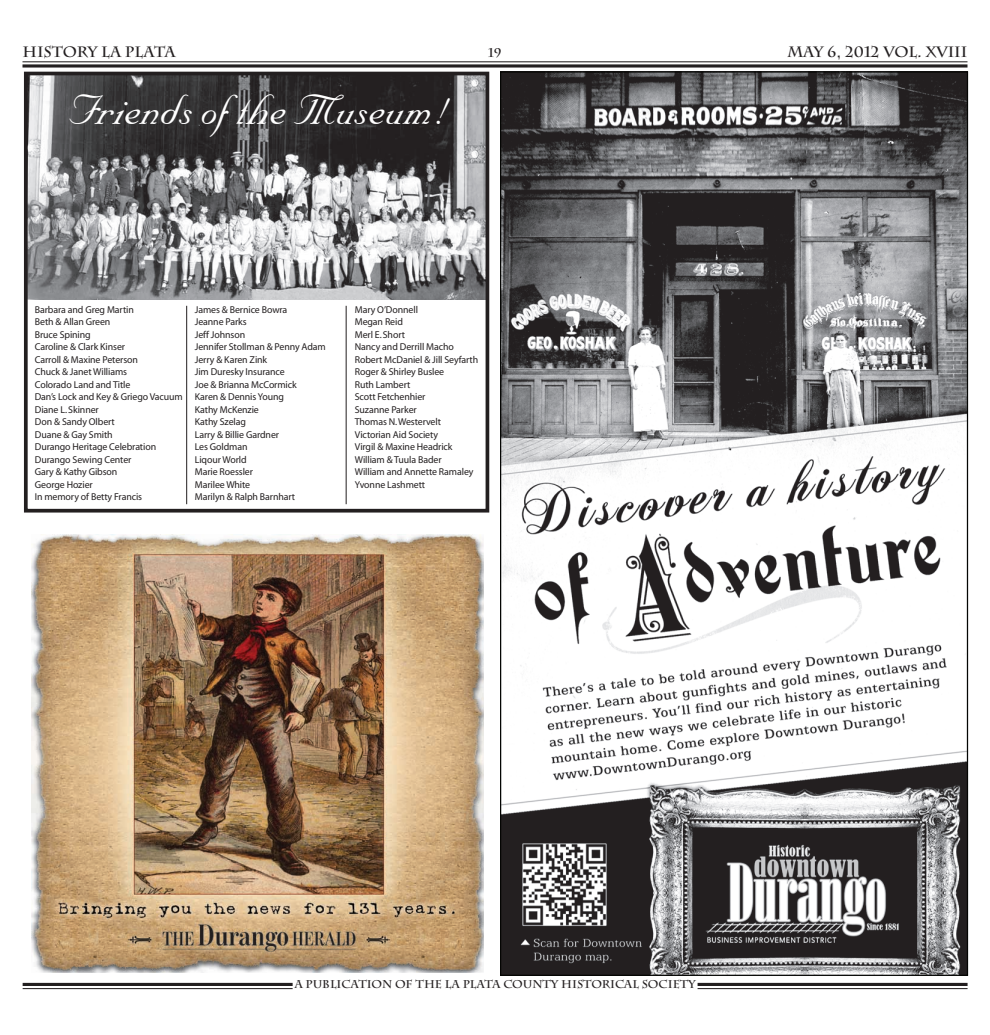
<style>
.page{position:relative;width:990px;height:1035px;background:#fff}
.page>*{position:absolute;margin:0;border:0;box-sizing:border-box;transform-origin:0 0}
.t1{font:50px "Nuptial Script";color:#fff}
.t2{font:700 15px "Charlemagne Std";color:#231f20}
.t3{font:700 12.5px "Charlemagne Std";color:#231f20}
.t4{font:700 11.25px "Charlemagne Std";color:#231f20}
.t5{font:10px/12.5px "Myriad";letter-spacing:-.01em;color:#231f20}
</style>
<div class="page">
<hr style="left:698px;top:988px;width:270px;height:1px;background:#231f20">
<hr style="left:698px;top:983px;width:270px;height:3px;background:#231f20">
<hr style="left:23px;top:988px;width:270px;height:1px;background:#231f20">
<hr style="left:23px;top:983px;width:270px;height:3px;background:#231f20">
<hr style="left:22px;top:61px;width:946px;height:1px;background:#231f20">
<svg style="left:22px;top:64px;width:946px;height:4px;background:#524f50"></svg>
<img style="left:29px;top:77px;width:455px;height:222px">
<div style="left:24px;top:72px;width:465px;height:441px;border:4px solid #231f20"></div>
<img style="left:502px;top:73px;width:464px;height:901px">
<img style="left:32px;top:535px;width:451px;height:437px">
<hr style="left:186px;top:306px;width:1px;height:198px;background:#231f20">
<hr style="left:346px;top:306px;width:1px;height:198px;background:#231f20">
<h2 class="t2" style="left:22px;top:43px;width:154px">HISTORY LA PLATA</h2>
<p class="t3" style="left:488px;top:46px;width:15px">19</p>
<h2 class="t2" style="left:787px;top:43px;width:182px">MAY 6, 2012 VOL. XVIII</h2>
<h1 class="t1" style="left:67px;top:82px;width:383px">Friends of the Museum!</h1>
<p class="t5" style="left:35px;top:304px;width:149px">Barbara and Greg Martin<br>Beth &amp; Allan Green<br>Bruce Spining<br>Caroline &amp; Clark Kinser<br>Carroll &amp; Maxine Peterson<br>Chuck &amp; Janet Williams<br>Colorado Land and Title<br>Dan’s Lock and Key &amp; Griego Vacuum<br>Diane L. Skinner<br>Don &amp; Sandy Olbert<br>Duane &amp; Gay Smith<br>Durango Heritage Celebration<br>Durango Sewing Center<br>Gary &amp; Kathy Gibson<br>George Hozier<br>In memory of Betty Francis</p>
<p class="t5" style="left:195px;top:304px;width:132px">James &amp; Bernice Bowra<br>Jeanne Parks<br>Jeff Johnson<br>Jennifer Stollman &amp; Penny Adam<br>Jerry &amp; Karen Zink<br>Jim Duresky Insurance<br>Joe &amp; Brianna McCormick<br>Karen &amp; Dennis Young<br>Kathy McKenzie<br>Kathy Szelag<br>Larry &amp; Billie Gardner<br>Les Goldman<br>Liqour World<br>Marie Roessler<br>Marilee White<br>Marilyn &amp; Ralph Barnhart</p>
<p class="t5" style="left:355px;top:304px;width:125px">Mary O’Donnell<br>Megan Reid<br>Merl E. Short<br>Nancy and Derrill Macho<br>Robert McDaniel &amp; Jill Seyfarth<br>Roger &amp; Shirley Buslee<br>Ruth Lambert<br>Scott Fetchenhier<br>Suzanne Parker<br>Thomas N. Westervelt<br>Victorian Aid Society<br>Virgil &amp; Maxine Headrick<br>William &amp; Tuula Bader<br>William and Annette Ramaley<br>Yvonne Lashmett</p>
<p class="t4" style="left:295px;top:978px;width:402px">A PUBLICATION OF THE LA PLATA COUNTY HISTORICAL SOCIETY</p>
</div>
